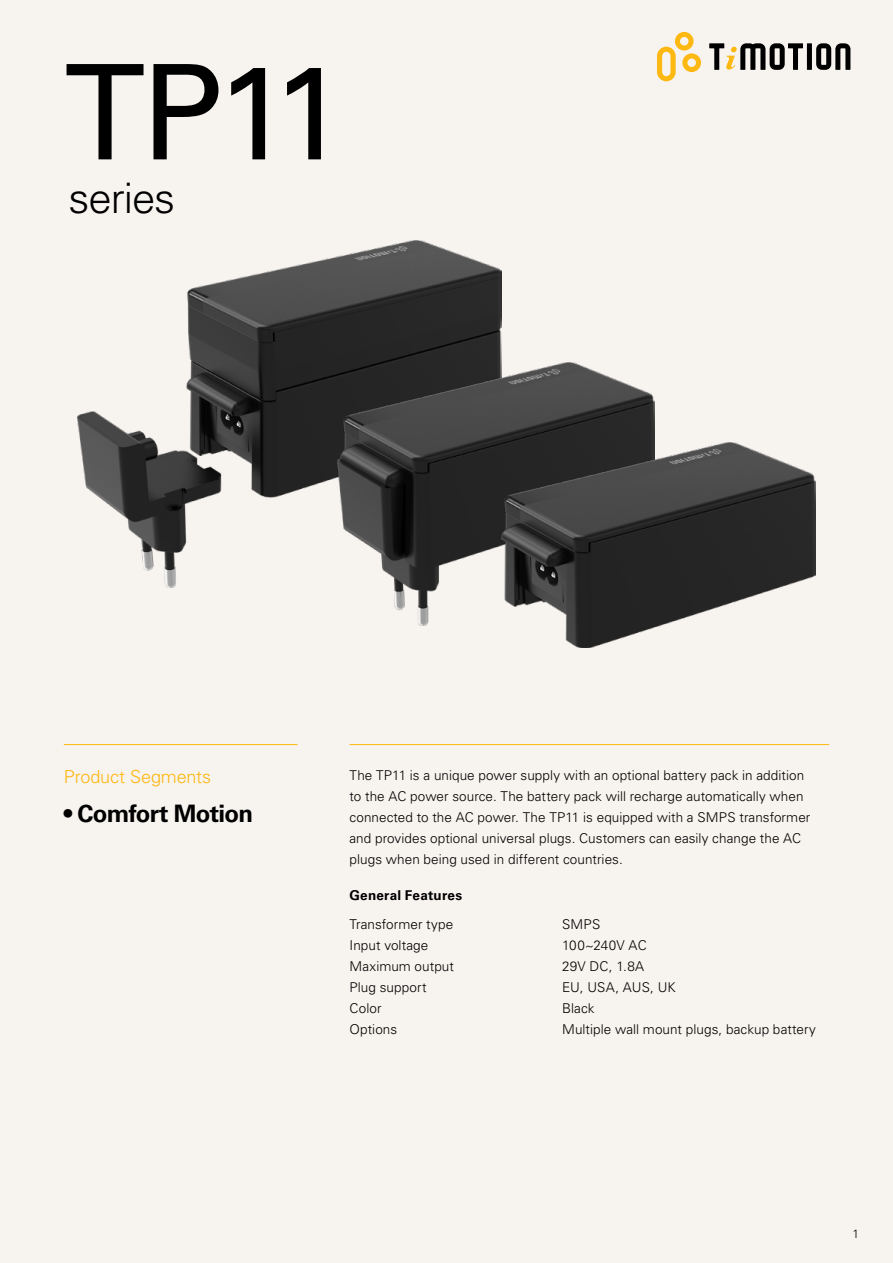
<style>
.page{position:relative;width:893px;height:1263px;background:#f7f3ef}
.page>*{position:absolute;margin:0;border:0;box-sizing:border-box;transform-origin:0 0}
.t1{font:132px "Univers LT Std";color:#000}
.t2{font:300 42px "Univers LT Std";letter-spacing:-.025em;color:#000}
.t3{font:700 24px "Univers LT Std";letter-spacing:-.03em;color:#000}
.t4{font:300 18px "Univers LT Std";letter-spacing:-.005em;color:#fdb812}
.t5{font:300 13.5px/21px "Univers LT Std";letter-spacing:.005em;color:#000}
.t6{font:700 13.5px "Univers LT Std";letter-spacing:.015em;color:#000}
.t7{font:300 12px "Univers LT Std";color:#000}
</style>
<div class="page">
<svg style="left:657px;top:32px;width:44px;height:49px"></svg>
<div style="left:807px;top:43px;width:5px;height:27px;background:#000"></div>
<svg style="left:816px;top:43px;width:34px;height:27px"></svg>
<svg style="left:709px;top:43px;width:94px;height:27px"></svg>
<hr style="left:350px;top:744px;width:479px;height:1px;background:#fdb812">
<hr style="left:64px;top:744px;width:234px;height:1px;background:#fdb812">
<img style="left:77px;top:240px;width:424px;height:348px">
<img style="left:338px;top:363px;width:317px;height:262px">
<img style="left:501px;top:442px;width:315px;height:206px">
<h1 class="t1" style="left:64px;top:34px;width:284px">TP11</h1>
<h2 class="t2" style="left:69px;top:173px;width:108px">series</h2>
<h3 class="t4" style="left:64px;top:766px;width:149px">Product Segments</h3>
<h3 class="t3" style="left:64px;top:799px;width:191px">• Comfort Motion</h3>
<p class="t5" style="left:350px;top:765px;width:462px">The TP11 is a unique power supply with an optional battery pack in addition to the AC power source. The battery pack will recharge automatically when connected to the AC power. The TP11 is equipped with a SMPS transformer and provides optional universal plugs. Customers can easily change the AC plugs when being used in different countries.</p>
<p class="t6" style="left:350px;top:887px;width:114px">General Features</p>
<p class="t5" style="left:350px;top:914px;width:105px">Transformer type</p>
<p class="t5" style="left:562px;top:914px;width:40px">SMPS</p>
<p class="t5" style="left:350px;top:935px;width:80px">Input voltage</p>
<p class="t5" style="left:562px;top:935px;width:86px">100~240V AC</p>
<p class="t5" style="left:350px;top:956px;width:106px">Maximum output</p>
<p class="t5" style="left:562px;top:956px;width:84px">29V DC, 1.8A</p>
<p class="t5" style="left:350px;top:977px;width:78px">Plug support</p>
<p class="t5" style="left:562px;top:977px;width:115px">EU, USA, AUS, UK</p>
<p class="t5" style="left:350px;top:998px;width:34px">Color</p>
<p class="t5" style="left:562px;top:998px;width:34px">Black</p>
<p class="t5" style="left:350px;top:1019px;width:49px">Options</p>
<p class="t5" style="left:562px;top:1019px;width:255px">Multiple wall mount plugs, backup battery</p>
<p class="t7" style="left:852px;top:1226px;width:8px">1</p>
</div>
